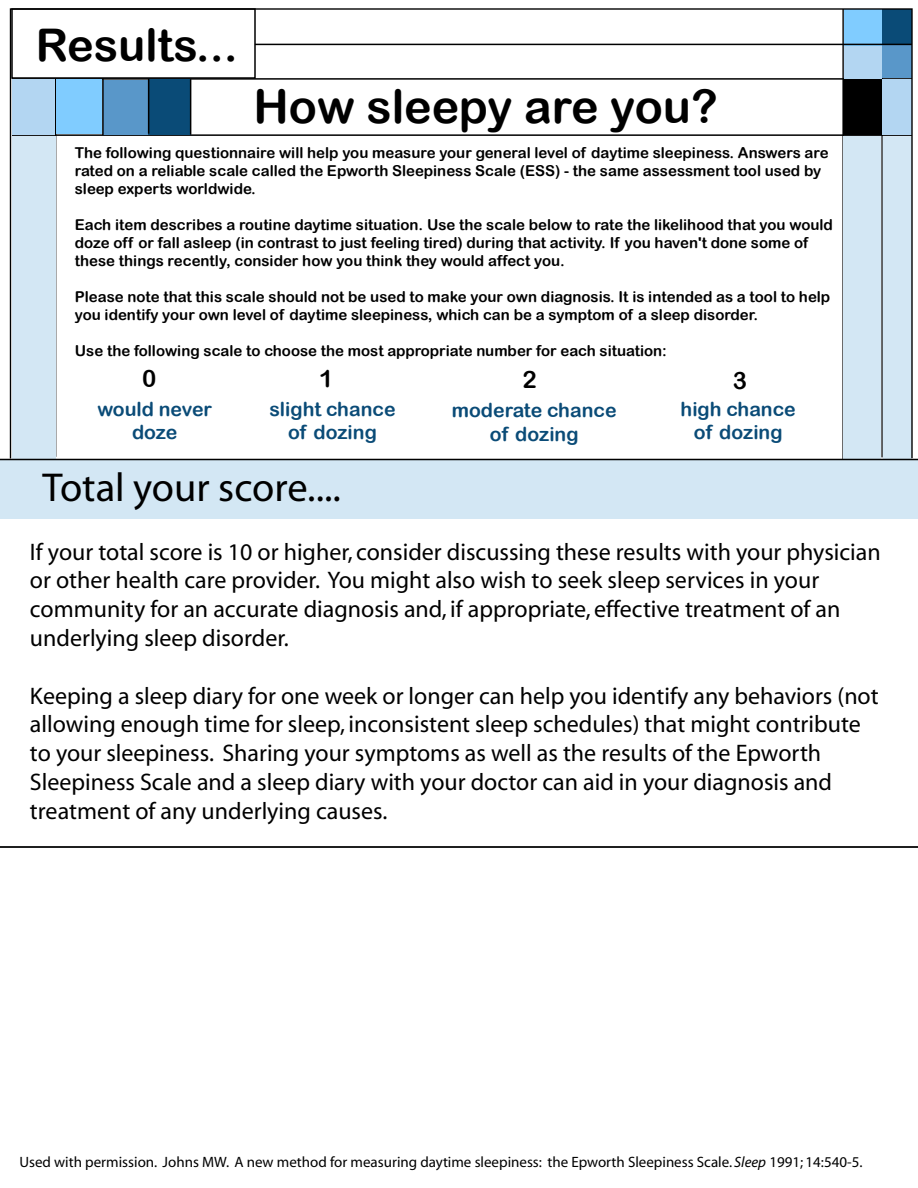
<style>
.page{position:relative;width:918px;height:1188px;background:#fff}
.page>*{position:absolute;margin:0;border:0;box-sizing:border-box;transform-origin:0 0}
.t1{font:46.5px "Arial Rounded MT Bold";color:#000}
.t2{font:45px "Arial Rounded MT Bold";color:#000}
.t3{font:40.5px "Myriad";color:#000}
.t4{font:24px/28.8px "Myriad";color:#000}
.t5{font:24px "Arial Rounded MT Bold";color:#000}
.t6{font:19.5px/23.4px "Arial Rounded MT Bold";color:#0a4b77;text-align:center}
.t7{font:15px/18px "Arial Rounded MT Bold";color:#000}
.t8{font:15px "Myriad";color:#000}
.s1{font-style:italic}
</style>
<div class="page">
<div style="left:0;top:459px;width:918px;height:60px;background:#d3e7f4"></div>
<hr style="left:12px;top:78px;width:900px;height:2px;background:#000">
<hr style="left:12px;top:134px;width:900px;height:2px;background:#000">
<hr style="left:842px;top:9px;width:2px;height:451px;background:#000">
<hr style="left:881px;top:9px;width:2px;height:448px;background:#000">
<hr style="left:55px;top:79px;width:1px;height:378px;background:#000">
<div style="left:843px;top:79px;width:39px;height:55px;background:#000"></div>
<div style="left:844px;top:44px;width:38px;height:35px;background:#b3d6f2"></div>
<div style="left:12px;top:80px;width:43px;height:55px;background:#b3d6f2"></div>
<div style="left:882px;top:79px;width:30px;height:55px;background:#b3d6f2"></div>
<div style="left:56px;top:80px;width:46px;height:54px;background:#80ccff"></div>
<div style="left:844px;top:9px;width:38px;height:36px;background:#80ccff"></div>
<div style="left:103px;top:80px;width:46px;height:55px;background:#5997c9"></div>
<div style="left:883px;top:45px;width:29px;height:33px;background:#5997c9"></div>
<div style="left:148px;top:80px;width:43px;height:55px;background:#0a4b77"></div>
<div style="left:883px;top:9px;width:29px;height:36px;background:#0a4b77"></div>
<div style="left:12px;top:136px;width:43px;height:327px;background:#d3e7f4"></div>
<div style="left:844px;top:136px;width:37px;height:326px;background:#d3e7f4"></div>
<div style="left:883px;top:136px;width:29px;height:325px;background:#d3e7f4"></div>
<hr style="left:255px;top:44px;width:657px;height:1px;background:#000">
<hr style="left:102px;top:78px;width:2px;height:57px;background:#000">
<hr style="left:148px;top:79px;width:1px;height:55px;background:#000">
<hr style="left:190px;top:79px;width:1px;height:56px;background:#000">
<hr style="left:0;top:459px;width:918px;height:1px;background:#000">
<div style="left:11px;top:8px;width:245px;height:71px;border:2px solid #000"></div>
<hr style="left:0;top:846px;width:918px;height:2px;background:#000">
<h2 class="t2" style="left:36px;top:18px;width:204px">Results...</h2>
<h1 class="t1" style="left:254px;top:79px;width:466px">How sleepy are you?</h1>
<p class="t7" style="left:75px;top:144px;width:755px">The following questionnaire will help you measure your general level of daytime sleepiness. Answers are rated on a reliable scale called the Epworth Sleepiness Scale (ESS) - the same assessment tool used by sleep experts worldwide.</p>
<p class="t7" style="left:75px;top:216px;width:760px">Each item describes a routine daytime situation. Use the scale below to rate the likelihood that you would doze off or fall asleep (in contrast to just feeling tired) during that activity. If you haven't done some of these things recently, consider how you think they would affect you.</p>
<p class="t7" style="left:75px;top:288px;width:757px">Please note that this scale should not be used to make your own diagnosis. It is intended as a tool to help you identify your own level of daytime sleepiness, which can be a symptom of a sleep disorder.</p>
<p class="t7" style="left:75px;top:342px;width:594px">Use the following scale to choose the most appropriate number for each situation:</p>
<h3 class="t5" style="left:142px;top:365px;width:16px">0</h3>
<h3 class="t5" style="left:319px;top:365px;width:16px">1</h3>
<h3 class="t5" style="left:523px;top:366px;width:16px">2</h3>
<h3 class="t5" style="left:733px;top:366px;width:16px">3</h3>
<h3 class="t6" style="left:97px;top:397px;width:116px">would never doze</h3>
<h3 class="t6" style="left:269px;top:397px;width:128px">slight chance of dozing</h3>
<h3 class="t6" style="left:452px;top:398px;width:166px">moderate chance of dozing</h3>
<h3 class="t6" style="left:681px;top:397px;width:117px">high chance of dozing</h3>
<h3 class="t3" style="left:43px;top:468px;width:300px">Total your score....</h3>
<p class="t4" style="left:30px;top:538px;width:852px">If your total score is 10 or higher, consider discussing these results with your physician or other health care provider. You might also wish to seek sleep services in your community for an accurate diagnosis and, if appropriate, effective treatment of an underlying sleep disorder.</p>
<p class="t4" style="left:30px;top:682px;width:850px">Keeping a sleep diary for one week or longer can help you identify any behaviors (not allowing enough time for sleep, inconsistent sleep schedules) that might contribute to your sleepiness. Sharing your symptoms as well as the results of the Epworth Sleepiness Scale and a sleep diary with your doctor can aid in your diagnosis and treatment of any underlying causes.</p>
<p class="t8" style="left:20px;top:1154px;width:845px">Used with permission. Johns MW. A new method for measuring daytime sleepiness: the Epworth Sleepiness Scale. <span class="s1">Sleep</span> 1991; 14:540-5.</p>
</div>
